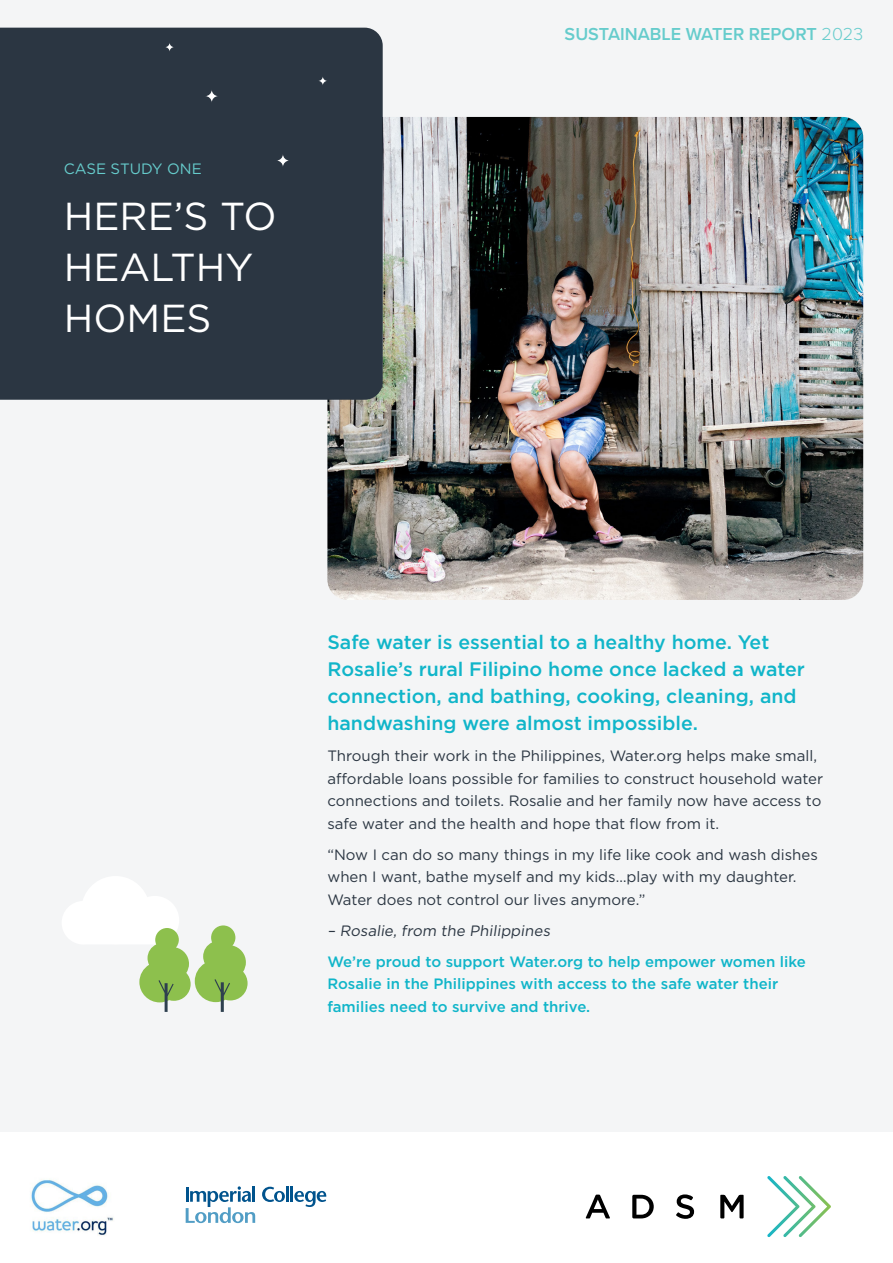
<style>
.page{position:relative;width:893px;height:1263px;background:#fff}
.page>*{position:absolute;margin:0;border:0;box-sizing:border-box;transform-origin:0 0}
.t1{font:39px/51px "Gotham";color:#fff}
.t2{font:500 19.5px/27px "Gotham";color:#10b5c9}
.t3{font:600 18px "Proxima Nova";color:#6cc}
.t4{font:15px/22.5px "Gotham";color:#2b3642}
.t5{font:500 15px/22.5px "Gotham";color:#10b5c9}
.t6{font:15px "Gotham";color:#6cc}
.s1{font-weight:300}
</style>
<div class="page">
<div style="left:0;top:0;width:893px;height:1131px;background:#f4f5f6"></div>
<img style="left:327px;top:117px;width:536px;height:483px">
<svg style="left:62px;top:877px;width:186px;height:135px"></svg>
<div style="left:0;top:28px;width:383px;height:372px;background:#2b3642"></div>
<svg style="left:205px;top:90px;width:13px;height:13px"></svg>
<svg style="left:276px;top:154px;width:13px;height:13px"></svg>
<svg style="left:165px;top:43px;width:9px;height:9px"></svg>
<svg style="left:318px;top:76px;width:9px;height:10px"></svg>
<img style="left:30px;top:1179px;width:84px;height:56px">
<svg style="left:585px;top:1194px;width:25px;height:24px"></svg>
<svg style="left:720px;top:1195px;width:24px;height:23px"></svg>
<svg style="left:632px;top:1195px;width:22px;height:23px"></svg>
<svg style="left:676px;top:1194px;width:18px;height:25px"></svg>
<svg style="left:767px;top:1176px;width:64px;height:61px"></svg>
<svg style="left:262px;top:1187px;width:23px;height:15px"></svg>
<hr style="left:286px;top:1186px;width:3px;height:16px;background:#00538d">
<hr style="left:290px;top:1186px;width:3px;height:16px;background:#00538d">
<svg style="left:294px;top:1191px;width:32px;height:16px"></svg>
<svg style="left:186px;top:1186px;width:69px;height:37px"></svg>
<p class="t6" style="left:64px;top:159px;width:139px">CASE STUDY ONE</p>
<p class="t1" style="left:64px;top:190px;width:214px">HERE’S TO<br>HEALTHY<br>HOMES</p>
<p class="t3" style="left:565px;top:20px;width:300px">SUSTAINABLE WATER REPORT <span class="s1">2023</span></p>
<p class="t2" style="left:327px;top:628px;width:479px">Safe water is essential to a healthy home. Yet Rosalie’s rural Filipino home once lacked a water connection, and bathing, cooking, cleaning, and handwashing were almost impossible.</p>
<p class="t4" style="left:327px;top:744px;width:497px">Through their work in the Philippines, Water.org helps make small, affordable loans possible for families to construct household water connections and toilets. Rosalie and her family now have access to safe water and the health and hope that flow from it.</p>
<p class="t4" style="left:327px;top:843px;width:492px">“Now I can do so many things in my life like cook and wash dishes when I want, bathe myself and my kids…play with my daughter.<br>Water does not control our lives anymore.”</p>
<p class="t4" style="left:327px;top:919px;width:227px">– Rosalie, from the Philippines</p>
<p class="t5" style="left:327px;top:950px;width:480px">We’re proud to support Water.org to help empower women like<br>Rosalie in the Philippines with access to the safe water their families need to survive and thrive.</p>
</div>
